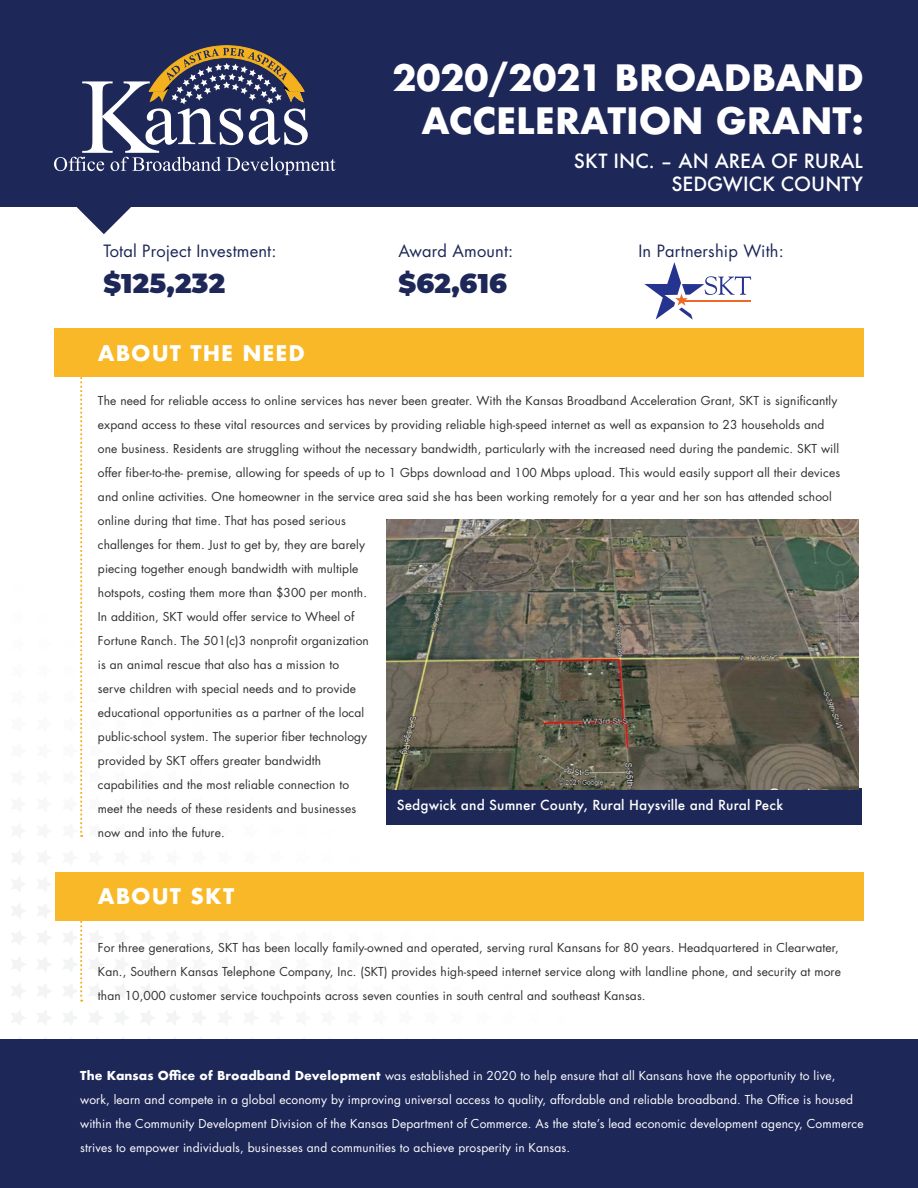
<style>
.page{position:relative;width:918px;height:1188px;background:#fff}
.page>*{position:absolute;margin:0;border:0;box-sizing:border-box;transform-origin:0 0}
.t1{font:700 35.4px "Futura";color:#fff}
.t2{font:900 27px "Montserrat";letter-spacing:.01em;color:#1d2758}
.t3{font:700 21px "Futura";letter-spacing:.05em;color:#fff}
.t4{font:500 19.05px/22.8px "Futura";color:#fff;text-align:right}
.t5{font:16.5px "Futura Std";letter-spacing:.01em;color:#1d2758}
.t6{font:500 13.5px "Futura";letter-spacing:.01em;color:#fff}
.t7{font:12px/24px "Futura Std";letter-spacing:.01em;color:#312f30}
.t8{font:12px/24px "Futura Std";letter-spacing:.01em;color:#fff}
.s1{font-family:"Futura";font-weight:700}
</style>
<div class="page">
<div style="left:0;top:0;width:918px;height:206px;background:#1d2758"></div>
<svg style="left:889px;top:1039px;width:17px;height:1px"></svg>
<svg style="left:863px;top:1039px;width:17px;height:1px"></svg>
<svg style="left:838px;top:1039px;width:16px;height:1px"></svg>
<svg style="left:812px;top:1039px;width:16px;height:1px"></svg>
<svg style="left:786px;top:1039px;width:16px;height:1px"></svg>
<svg style="left:760px;top:1039px;width:16px;height:1px"></svg>
<svg style="left:734px;top:1039px;width:16px;height:1px"></svg>
<svg style="left:708px;top:1039px;width:17px;height:1px"></svg>
<svg style="left:682px;top:1039px;width:17px;height:1px"></svg>
<svg style="left:657px;top:1039px;width:16px;height:1px"></svg>
<svg style="left:631px;top:1039px;width:16px;height:1px"></svg>
<svg style="left:605px;top:1039px;width:16px;height:1px"></svg>
<svg style="left:579px;top:1039px;width:16px;height:1px"></svg>
<svg style="left:553px;top:1039px;width:17px;height:1px"></svg>
<svg style="left:527px;top:1039px;width:17px;height:1px"></svg>
<svg style="left:502px;top:1039px;width:16px;height:1px"></svg>
<svg style="left:476px;top:1039px;width:16px;height:1px"></svg>
<svg style="left:450px;top:1039px;width:16px;height:1px"></svg>
<svg style="left:424px;top:1039px;width:16px;height:1px"></svg>
<svg style="left:398px;top:1039px;width:16px;height:1px"></svg>
<svg style="left:372px;top:1039px;width:17px;height:1px"></svg>
<svg style="left:347px;top:1039px;width:16px;height:1px"></svg>
<svg style="left:321px;top:1039px;width:16px;height:1px"></svg>
<svg style="left:295px;top:1039px;width:16px;height:1px"></svg>
<svg style="left:269px;top:1039px;width:16px;height:1px"></svg>
<svg style="left:243px;top:1039px;width:16px;height:1px"></svg>
<svg style="left:217px;top:1039px;width:17px;height:1px"></svg>
<svg style="left:191px;top:1038px;width:17px;height:2px"></svg>
<svg style="left:166px;top:1038px;width:16px;height:2px"></svg>
<svg style="left:167px;top:1011px;width:13px;height:13px"></svg>
<svg style="left:140px;top:1037px;width:16px;height:3px"></svg>
<svg style="left:141px;top:1010px;width:14px;height:15px"></svg>
<svg style="left:141px;top:984px;width:13px;height:14px"></svg>
<svg style="left:114px;top:1037px;width:16px;height:3px"></svg>
<svg style="left:115px;top:1010px;width:14px;height:15px"></svg>
<svg style="left:115px;top:984px;width:13px;height:15px"></svg>
<svg style="left:115px;top:960px;width:11px;height:12px"></svg>
<svg style="left:88px;top:1037px;width:16px;height:3px"></svg>
<svg style="left:89px;top:1010px;width:14px;height:15px"></svg>
<svg style="left:62px;top:1037px;width:16px;height:3px"></svg>
<svg style="left:63px;top:1011px;width:14px;height:14px"></svg>
<svg style="left:36px;top:1037px;width:17px;height:3px"></svg>
<svg style="left:37px;top:1011px;width:14px;height:14px"></svg>
<svg style="left:37px;top:984px;width:14px;height:14px"></svg>
<svg style="left:37px;top:957px;width:14px;height:14px"></svg>
<svg style="left:37px;top:931px;width:14px;height:14px"></svg>
<svg style="left:37px;top:904px;width:13px;height:14px"></svg>
<svg style="left:11px;top:1038px;width:16px;height:2px"></svg>
<svg style="left:12px;top:1011px;width:13px;height:14px"></svg>
<svg style="left:11px;top:984px;width:14px;height:14px"></svg>
<svg style="left:12px;top:958px;width:14px;height:13px"></svg>
<svg style="left:12px;top:931px;width:13px;height:14px"></svg>
<svg style="left:11px;top:904px;width:14px;height:14px"></svg>
<svg style="left:12px;top:880px;width:11px;height:11px"></svg>
<svg style="left:62px;top:206px;width:71px;height:28px"></svg>
<div style="left:0;top:1040px;width:918px;height:148px;background:#1d2758"></div>
<svg style="left:80px;top:377px;width:4px;height:460px"></svg>
<div style="left:54px;top:328px;width:810px;height:49px;background:#f8b827"></div>
<svg style="left:63px;top:921px;width:40px;height:81px"></svg>
<div style="left:55px;top:872px;width:809px;height:49px;background:#f8b827"></div>
<svg style="left:155px;top:45px;width:106px;height:100px"></svg>
<svg style="left:193px;top:48px;width:66px;height:98px"></svg>
<svg style="left:246px;top:52px;width:62px;height:94px"></svg>
<svg style="left:54px;top:81px;width:105px;height:91px"></svg>
<svg style="left:146px;top:155px;width:45px;height:17px"></svg>
<svg style="left:192px;top:156px;width:58px;height:16px"></svg>
<svg style="left:250px;top:156px;width:61px;height:19px"></svg>
<svg style="left:311px;top:158px;width:25px;height:14px"></svg>
<div style="left:386px;top:788px;width:476px;height:37px;background:#1d2758"></div>
<img style="left:386px;top:519px;width:472px;height:271px">
<svg style="left:725px;top:276px;width:26px;height:19px"></svg>
<svg style="left:644px;top:266px;width:29px;height:54px"></svg>
<hr style="left:682px;top:300px;width:69px;height:2px;background:#ee6828">
<svg style="left:673px;top:262px;width:52px;height:58px"></svg>
<p class="t5" style="left:104px;top:241px;width:174px">Total Project Investment:</p>
<p class="t2" style="left:104px;top:263px;width:123px">$125,232</p>
<p class="t1" style="left:392px;top:52px;width:473px">2020/2021 BROADBAND</p>
<p class="t1" style="left:421px;top:95px;width:444px">ACCELERATION GRANT:</p>
<p class="t4" style="left:574px;top:149px;width:291px">SKT INC. – AN AREA OF RURAL<br>SEDGWICK COUNTY</p>
<p class="t5" style="left:398px;top:241px;width:116px">Award Amount:</p>
<p class="t2" style="left:398px;top:263px;width:110px">$62,616</p>
<p class="t5" style="left:638px;top:241px;width:147px">In Partnership With:</p>
<p class="t3" style="left:98px;top:337px;width:209px">ABOUT THE NEED</p>
<p class="t7" style="left:98px;top:388px;width:744px">The need for reliable access to online services has never been greater. With the Kansas Broadband Acceleration Grant, SKT is significantly expand access to these vital resources and services by providing reliable high-speed internet as well as expansion to 23 households and one business. Residents are struggling without the necessary bandwidth, particularly with the increased need during the pandemic. SKT will offer fiber-to-the- premise, allowing for speeds of up to 1 Gbps download and 100 Mbps upload. This would easily support all their devices and online activities. One homeowner in the service area said she has been working remotely for a year and her son has attended school online during that time. That has posed serious<br>challenges for them. Just to get by, they are barely<br>piecing together enough bandwidth with multiple<br>hotspots, costing them more than $300 per month.<br>In addition, SKT would offer service to Wheel of<br>Fortune Ranch. The 501(c)3 nonprofit organization<br>is an animal rescue that also has a mission to<br>serve children with special needs and to provide<br>educational opportunities as a partner of the local<br>public-school system. The superior fiber technology<br>provided by SKT offers greater bandwidth<br>capabilities and the most reliable connection to<br>meet the needs of these residents and businesses<br>now and into the future.</p>
<p class="t6" style="left:397px;top:796px;width:388px">Sedgwick and Sumner County, Rural Haysville and Rural Peck</p>
<p class="t3" style="left:98px;top:880px;width:138px">ABOUT SKT</p>
<p class="t7" style="left:98px;top:935px;width:744px">For three generations, SKT has been locally family-owned and operated, serving rural Kansans for 80 years. Headquartered in Clearwater,<br>Kan., Southern Kansas Telephone Company, Inc. (SKT) provides high-speed internet service along with landline phone, and security at more than 10,000 customer service touchpoints across seven counties in south central and southeast Kansas.</p>
<p class="t8" style="left:80px;top:1064px;width:785px"><span class="s1">The Kansas Office of Broadband Development</span> was established in 2020 to help ensure that all Kansans have the opportunity to live, work, learn and compete in a global economy by improving universal access to quality, affordable and reliable broadband. The Office is housed within the Community Development Division of the Kansas Department of Commerce. As the state’s lead economic development agency, Commerce strives to empower individuals, businesses and communities to achieve prosperity in Kansas.</p>
</div>
